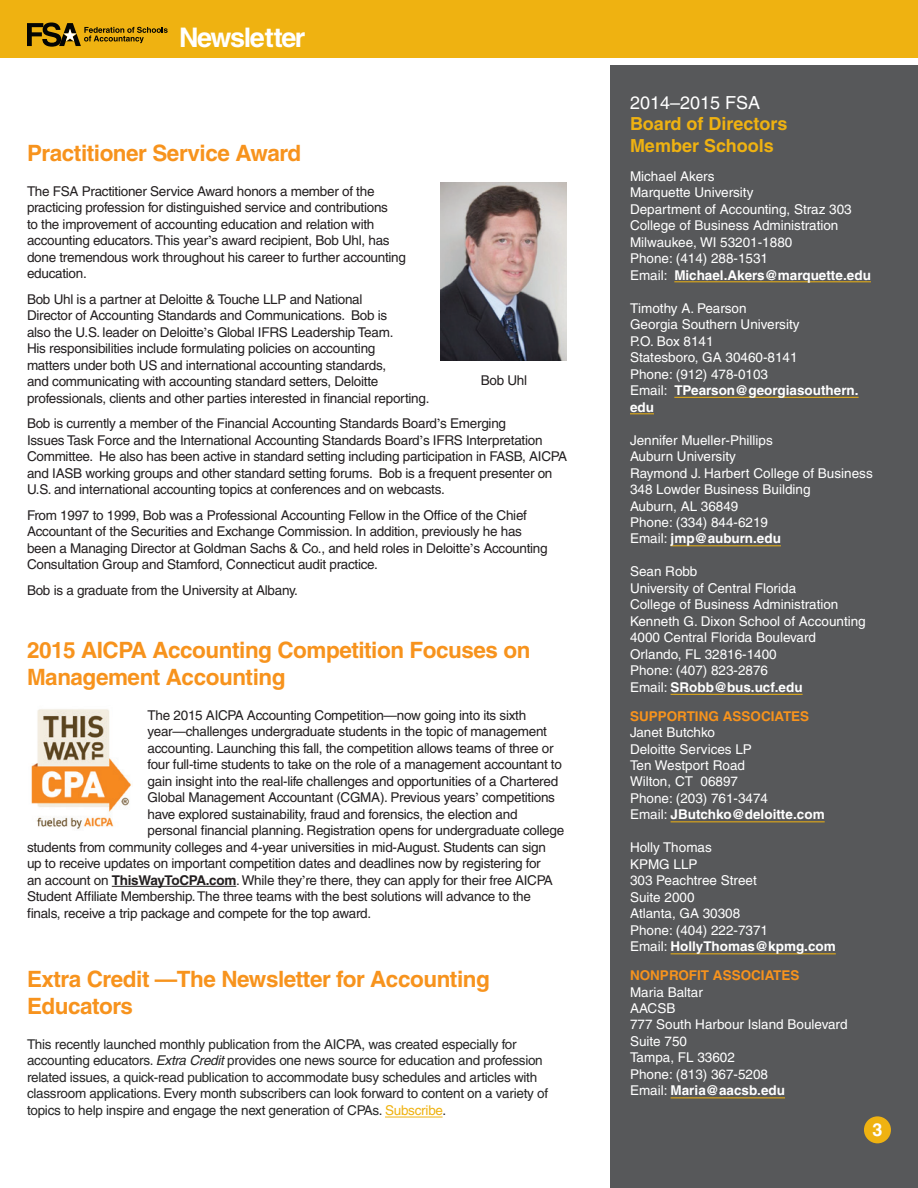
<style>
.page{position:relative;width:918px;height:1188px;background:#fff}
.page>*{position:absolute;margin:0;border:0;box-sizing:border-box;transform-origin:0 0}
.t1{font:700 27px "Helvetica";letter-spacing:-.05em;color:#fff}
.t2{font:700 22.5px/27px "Helvetica";letter-spacing:-.02em;color:#f7931d}
.t3{font:700 18px/21.6px "Helvetica";color:#efb211}
.t4{font:18px "Helvetica";color:#fff}
.t5{font:700 18px "Helvetica";color:#fff}
.t6{font:13.5px/16.5px "Helvetica";letter-spacing:-.02em;color:#231f20}
.t7{font:13.5px/16.5px "Helvetica";color:#fff}
.t8{font:13.5px/16.5px "Helvetica";letter-spacing:-.02em;color:#262626}
.t9{font:700 13.5px "Helvetica";color:#f7931d}
.s1{font-family:"Sabon"}
.s2{font-weight:700}
.s3{font-style:italic}
.s4{color:#efb211}
</style>
<div class="page">
<div style="left:610px;top:65px;width:308px;height:1123px;background:#57585a"></div>
<div style="left:0;top:0;width:918px;height:58px;background:#efb211"></div>
<div style="left:864px;top:1116px;width:27px;height:27px;background:#efb211;border-radius:50%"></div>
<svg style="left:27px;top:23px;width:141px;height:24px"></svg>
<hr style="left:674px;top:282px;width:197px;height:1px;background:#efb211">
<hr style="left:674px;top:397px;width:185px;height:1px;background:#efb211">
<svg style="left:630px;top:414px;width:24px;height:1px"></svg>
<hr style="left:671px;top:546px;width:110px;height:1px;background:#efb211">
<hr style="left:671px;top:694px;width:132px;height:1px;background:#efb211">
<hr style="left:671px;top:822px;width:154px;height:1px;background:#efb211">
<hr style="left:671px;top:954px;width:165px;height:1px;background:#efb211">
<hr style="left:671px;top:1098px;width:114px;height:1px;background:#efb211">
<hr style="left:385px;top:1117px;width:58px;height:1px;background:#efb211">
<hr style="left:112px;top:886px;width:124px;height:1px;background:#231f20">
<img style="left:31px;top:709px;width:100px;height:121px">
<img style="left:441px;top:182px;width:126px;height:179px">
<h1 class="t1" style="left:179px;top:21px;width:128px">Newsletter</h1>
<h2 class="t2" style="left:27px;top:140px;width:276px">Practitioner Service Award</h2>
<p class="t6" style="left:27px;top:183px;width:381px">The FSA Practitioner Service Award honors a member of the practicing profession for distinguished service and contributions<br>to the improvement of accounting education and relation with accounting educators. This year<span class="s1">’</span>s award recipient, Bob Uhl, has done tremendous work throughout his career to further accounting education.</p>
<p class="t6" style="left:27px;top:291px;width:404px">Bob Uhl is a partner at Deloitte &amp; Touche LLP and National<br>Director of Accounting Standards and Communications. Bob is<br>also the U.S. leader on Deloitte<span class="s1">’</span>s Global IFRS Leadership Team.<br>His responsibilities include formulating policies on accounting<br>matters under both US and international accounting standards,<br>and communicating with accounting standard setters, Deloitte professionals, clients and other parties interested in financial reporting.</p>
<p class="t6" style="left:27px;top:415px;width:542px">Bob is currently a member of the Financial Accounting Standards Board<span class="s1">’</span>s Emerging<br>Issues Task Force and the International Accounting Standards Board<span class="s1">’</span>s IFRS Interpretation Committee. He also has been active in standard setting including participation in FASB, AICPA and IASB working groups and other standard setting forums. Bob is a frequent presenter on U.S. and international accounting topics at conferences and on webcasts.</p>
<p class="t6" style="left:27px;top:507px;width:522px">From 1997 to 1999, Bob was a Professional Accounting Fellow in the Office of the Chief Accountant of the Securities and Exchange Commission. In addition, previously he has been a Managing Director at Goldman Sachs &amp; Co., and held roles in Deloitte<span class="s1">’</span>s Accounting Consultation Group and Stamford, Connecticut audit practice.</p>
<p class="t6" style="left:27px;top:582px;width:273px">Bob is a graduate from the University at Albany.</p>
<p class="t6" style="left:481px;top:372px;width:48px">Bob Uhl</p>
<h2 class="t2" style="left:27px;top:637px;width:505px">2015 AICPA Accounting Competition Focuses on<br>Management Accounting</h2>
<p class="t6" style="left:148px;top:707px;width:380px">The 2015 AICPA Accounting Competition—now going into its sixth</p>
<p class="t6" style="left:148px;top:723px;width:401px">year—challenges undergraduate students in the topic of management</p>
<p class="t6" style="left:148px;top:740px;width:408px">accounting. Launching this fall, the competition allows teams of three or</p>
<p class="t6" style="left:148px;top:756px;width:416px">four full-time students to take on the role of a management accountant to</p>
<p class="t6" style="left:148px;top:773px;width:412px">gain insight into the real-life challenges and opportunities of a Chartered</p>
<p class="t6" style="left:148px;top:789px;width:409px">Global Management Accountant (CGMA). Previous years<span class="s1">’</span> competitions</p>
<p class="t6" style="left:148px;top:806px;width:372px">have explored sustainability, fraud and forensics, the election and</p>
<p class="t6" style="left:148px;top:822px;width:418px">personal financial planning. Registration opens for undergraduate college</p>
<p class="t6" style="left:27px;top:839px;width:520px">students from community colleges and 4-year universities in mid-August. Students can sign</p>
<p class="t6" style="left:27px;top:855px;width:515px">up to receive updates on important competition dates and deadlines now by registering for</p>
<p class="t6" style="left:27px;top:872px;width:527px">an account on <span class="s2">ThisWayToCPA.com</span>. While they<span class="s1">’</span>re there, they can apply for their free AICPA</p>
<p class="t6" style="left:27px;top:888px;width:505px">Student Affiliate Membership. The three teams with the best solutions will advance to the</p>
<p class="t6" style="left:27px;top:905px;width:346px">finals, receive a trip package and compete for the top award.</p>
<h2 class="t2" style="left:27px;top:966px;width:464px">Extra Credit —The Newsletter for Accounting<br>Educators</h2>
<p class="t8" style="left:27px;top:1036px;width:523px">This recently launched monthly publication from the AICPA, was created especially for accounting educators. <span class="s3">Extra Credit</span> provides one news source for education and profession related issues, a quick-read publication to accommodate busy schedules and articles with classroom applications. Every month subscribers can look forward to content on a variety of topics to help inspire and engage the next generation of CPAs. <span class="s4">Subscribe</span>.</p>
<h3 class="t4" style="left:630px;top:92px;width:132px">2014–2015 FSA</h3>
<h3 class="t3" style="left:630px;top:113px;width:159px">Board of Directors<br>Member Schools</h3>
<p class="t7" style="left:630px;top:168px;width:242px">Michael Akers<br>Marquette University<br>Department of Accounting, Straz 303<br>College of Business Administration<br>Milwaukee, WI 53201-1880<br>Phone: (414) 288-1531<br>Email: <span class="s2">Michael.Akers@marquette.edu</span></p>
<p class="t7" style="left:630px;top:300px;width:228px">Timothy A. Pearson<br>Georgia Southern University<br>P.O. Box 8141<br>Statesboro, GA 30460-8141<br>Phone: (912) 478-0103<br>Email: <span class="s2">TPearson@georgiasouthern. edu</span></p>
<p class="t7" style="left:630px;top:431px;width:244px">Jennifer Mueller-Phillips<br>Auburn University<br>Raymond J. Harbert College of Business<br>348 Lowder Business Building<br>Auburn, AL 36849<br>Phone: (334) 844-6219<br>Email: <span class="s2">jmp@auburn.edu</span></p>
<p class="t7" style="left:630px;top:563px;width:237px">Sean Robb<br>University of Central Florida<br>College of Business Administration<br>Kenneth G. Dixon School of Accounting<br>4000 Central Florida Boulevard<br>Orlando, FL 32816-1400<br>Phone: (407) 823-2876<br>Email: <span class="s2">SRobb@bus.ucf.edu</span></p>
<p class="t9" style="left:630px;top:708px;width:181px">SUPPORTING ASSOCIATES</p>
<p class="t7" style="left:630px;top:724px;width:196px">Janet Butchko<br>Deloitte Services LP<br>Ten Westport Road<br>Wilton, CT 06897<br>Phone: (203) 761-3474<br>Email: <span class="s2">JButchko@deloitte.com</span></p>
<p class="t7" style="left:630px;top:839px;width:207px">Holly Thomas<br>KPMG LLP<br>303 Peachtree Street<br>Suite 2000<br>Atlanta, GA 30308<br>Phone: (404) 222-7371<br>Email: <span class="s2">HollyThomas@kpmg.com</span></p>
<p class="t9" style="left:630px;top:967px;width:171px">NONPROFIT ASSOCIATES</p>
<p class="t7" style="left:630px;top:983px;width:219px">Maria Baltar<br>AACSB<br>777 South Harbour Island Boulevard<br>Suite 750<br>Tampa, FL 33602<br>Phone: (813) 367-5208<br>Email: <span class="s2">Maria@aacsb.edu</span></p>
<h3 class="t5" style="left:872px;top:1119px;width:12px">3</h3>
</div>
